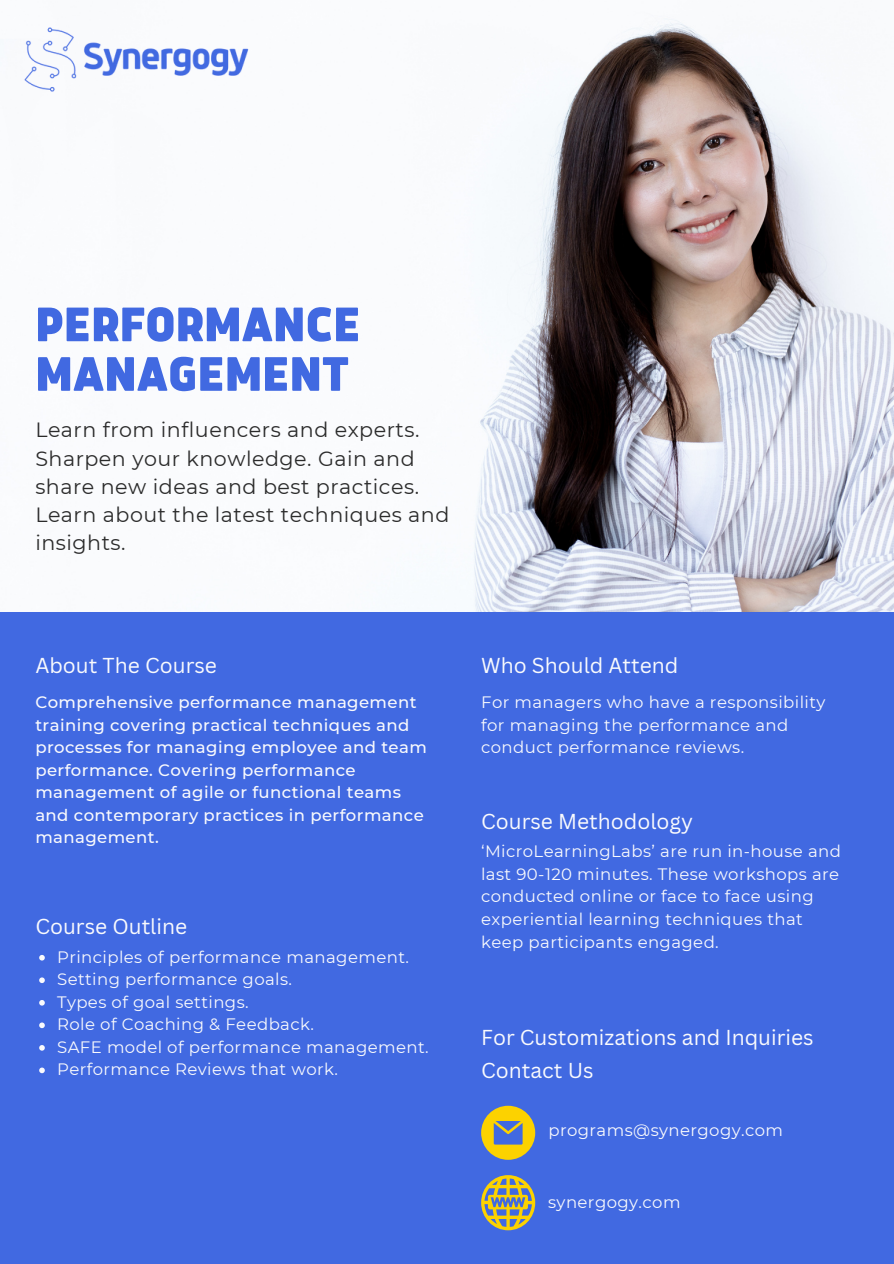
<style>
.page{position:relative;width:894px;height:1264px;background:#fff}
.page>*{position:absolute;margin:0;border:0;box-sizing:border-box;transform-origin:0 0}
.t1{font:900 53.4px/49.5px "Anteb";color:#4169e1}
.t2{font:21px "Canva Sans";color:#f9fafd}
.t3{font:20.55px/28.2px "Montserrat";letter-spacing:.025em;color:#2b2b2b}
.t4{font:16.5px/22.5px "Montserrat";letter-spacing:.025em;color:#f9fafd}
.t5{font:500 16.5px/22.5px "Montserrat";letter-spacing:.025em;color:#f9fafd}
</style>
<div class="page">
<div style="left:0;top:0;width:893px;height:1263px;background:#4169e1"></div>
<img style="left:0;top:0;width:893px;height:612px">
<svg style="left:39px;top:955px;width:6px;height:5px"></svg>
<svg style="left:39px;top:977px;width:6px;height:6px"></svg>
<svg style="left:39px;top:1000px;width:6px;height:5px"></svg>
<svg style="left:39px;top:1022px;width:6px;height:6px"></svg>
<svg style="left:39px;top:1045px;width:6px;height:5px"></svg>
<svg style="left:39px;top:1067px;width:6px;height:6px"></svg>
<img style="left:24px;top:17px;width:233px;height:81px">
<svg style="left:481px;top:1105px;width:54px;height:54px"></svg>
<svg style="left:481px;top:1175px;width:54px;height:55px"></svg>
<h1 class="t1" style="left:35px;top:303px;width:327px">PERFORMANCE<br>MANAGEMENT</h1>
<p class="t3" style="left:35px;top:416px;width:415px">Learn from influencers and experts.<br>Sharpen your knowledge. Gain and share new ideas and best practices.<br>Learn about the latest techniques and insights.</p>
<p class="t2" style="left:35px;top:651px;width:183px">About The Course</p>
<p class="t5" style="left:35px;top:691px;width:393px">Comprehensive performance management training covering practical techniques and processes for managing employee and team performance. Covering performance management of agile or functional teams and contemporary practices in performance management.</p>
<p class="t2" style="left:35px;top:911px;width:153px">Course Outline</p>
<p class="t4" style="left:57px;top:945px;width:373px">Principles of performance management.<br>Setting performance goals.<br>Types of goal settings.<br>Role of Coaching &amp; Feedback.<br>SAFE model of performance management.<br>Performance Reviews that work.</p>
<p class="t2" style="left:481px;top:651px;width:199px">Who Should Attend</p>
<p class="t4" style="left:481px;top:691px;width:346px">For managers who have a responsibility for managing the performance and conduct performance reviews.</p>
<p class="t2" style="left:481px;top:806px;width:213px">Course Methodology</p>
<p class="t4" style="left:481px;top:840px;width:361px">‘MicroLearningLabs’ are run in-house and last 90-120 minutes. These workshops are conducted online or face to face using experiential learning techniques that keep participants engaged.</p>
<p class="t2" style="left:481px;top:1023px;width:334px">For Customizations and Inquiries</p>
<p class="t2" style="left:481px;top:1055px;width:114px">Contact Us</p>
<p class="t4" style="left:548px;top:1118px;width:236px">programs@synergogy.com</p>
<p class="t4" style="left:548px;top:1190px;width:134px">synergogy.com</p>
</div>
